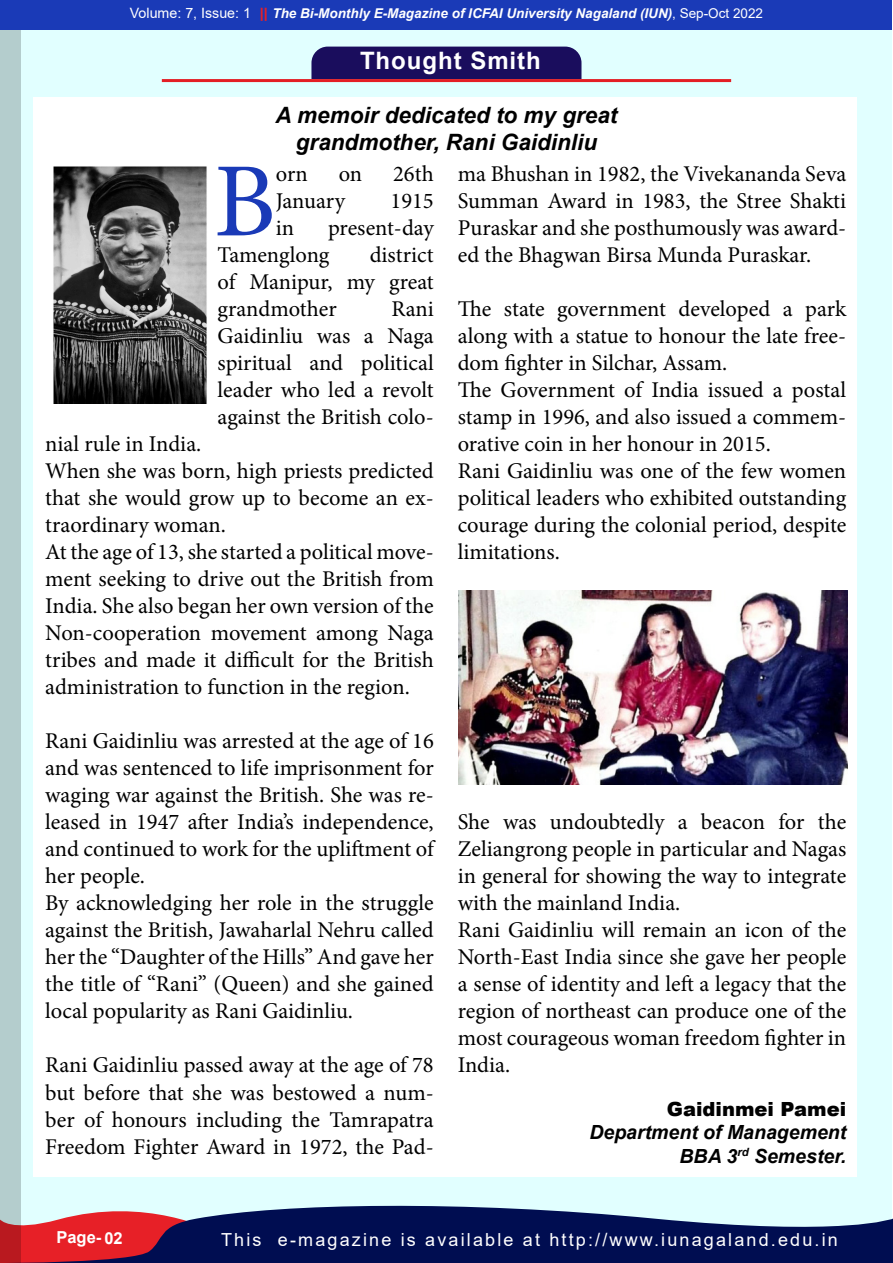
<style>
.page{position:relative;width:893px;height:1263px;background:#fff}
.page>*{position:absolute;margin:0;border:0;box-sizing:border-box;transform-origin:0 0}
.t1{font:105.6px "Minion Pro";color:#1a3ab7}
.t2{font:700 24px "Arial";letter-spacing:.04em;color:#fff}
.t3{font:22.5px/27px "Minion Pro";color:#000;text-align:justify}
.t4{font:italic 700 22.5px/27px "Arial";color:#000;text-align:center}
.t5{font:italic 700 19.5px "Arial";color:#000}
.t6{font:900 19.5px "Arial";color:#000}
.t7{font:18px "Arial";letter-spacing:.12em;color:#fff}
.t8{font:700 16.5px "Arial";color:#fff}
.t9{font:italic 700 13.5px "Arial";color:#fff}
.s1{font-weight:400;font-style:normal;font-size:14.25px}
.s2{font-weight:900;font-style:normal;font-size:14.25px;color:#e72027}
.s3{font-weight:400;font-style:normal}
</style>
<div class="page">
<div style="left:0;top:0;width:891px;height:1263px;background:#e1ffff"></div>
<svg style="left:20px;top:1200px;width:873px;height:63px;fill:#000d51"></svg>
<div style="left:0;top:0;width:20px;height:1263px;background:#b4cdcd"></div>
<div style="left:33px;top:98px;width:824px;height:1079px;background:#fff"></div>
<div style="left:1px;top:0;width:891px;height:29px;background:#1a3ab7"></div>
<div style="left:311px;top:47px;width:270px;height:32px;background:#1a0d5d"></div>
<hr style="left:162px;top:79px;width:569px;height:3px;background:#e31e25">
<img style="left:459px;top:590px;width:388px;height:194px">
<img style="left:53px;top:166px;width:154px;height:237px">
<p class="t9" style="left:130px;top:4px;width:635px"><span class="s1">Volume: 7, Issue: 1</span> <span class="s2">||</span> The Bi-Monthly E-Magazine of ICFAI University Nagaland (IUN)<span class="s3">, Sep-Oct 2022</span></p>
<p class="t2" style="left:360px;top:44px;width:182px">Thought Smith</p>
<p class="t4" style="left:276px;top:102px;width:343px">A memoir dedicated to my great grandmother, Rani Gaidinliu</p>
<p class="t1" style="left:214px;top:131px;width:64px">B</p>
<p class="t3" style="left:276px;top:161px;width:33px">orn</p>
<p class="t3" style="left:339px;top:161px;width:25px">on</p>
<p class="t3" style="left:393px;top:161px;width:42px">26th</p>
<p class="t3" style="left:276px;top:188px;width:71px">January</p>
<p class="t3" style="left:391px;top:188px;width:45px">1915</p>
<p class="t3" style="left:276px;top:215px;width:20px">in</p>
<p class="t3" style="left:218px;top:215px;width:218px;text-indent:110px">present-day<br>Tamenglong</p>
<p class="t3" style="left:218px;top:242px;width:218px;text-indent:152px">district of Manipur, my great grandmother</p>
<p class="t3" style="left:218px;top:296px;width:218px;text-indent:174px">Rani Gaidinliu was a Naga spiritual and political leader who led a revolt against the British colo-</p>
<p class="t3" style="left:45px;top:431px;width:158px">nial rule in India.</p>
<p class="t3" style="left:45px;top:458px;width:390px">When she was born, high priests predicted that she would grow up to become an ex&shy;traordinary woman.</p>
<p class="t3" style="left:45px;top:539px;width:390px">At the age of 13, she started a political move&shy;ment seeking to drive out the British from India. She also began her own version of the Non-cooperation movement among Naga tribes and made it difficult for the British administration to function in the region.</p>
<p class="t3" style="left:45px;top:728px;width:390px">Rani Gaidinliu was arrested at the age of 16 and was sentenced to life imprisonment for waging war against the British. She was re&shy;leased in 1947 after India’s independence, and continued to work for the upliftment of her people.</p>
<p class="t3" style="left:45px;top:890px;width:390px">By acknowledging her role in the struggle against the British, Jawaharlal Nehru called her the “Daughter of the Hills” And gave her the title of “Rani” (Queen) and she gained local popularity as Rani Gaidinliu.</p>
<p class="t3" style="left:45px;top:1052px;width:390px">Rani Gaidinliu passed away at the age of 78 but before that she was bestowed a num&shy;ber of honours including the Tamrapatra Freedom Fighter Award in 1972, the Pad-</p>
<p class="t3" style="left:458px;top:161px;width:390px">ma Bhushan in 1982, the Vivekananda Seva Summan Award in 1983, the Stree Shakti Puraskar and she posthumously was award&shy;ed the Bhagwan Birsa Munda Puraskar.</p>
<p class="t3" style="left:458px;top:296px;width:390px">The state government developed a park along with a statue to honour the late free&shy;dom fighter in Silchar, Assam.</p>
<p class="t3" style="left:458px;top:377px;width:390px">The Government of India issued a postal stamp in 1996, and also issued a commem&shy;orative coin in her honour in 2015.</p>
<p class="t3" style="left:458px;top:458px;width:390px">Rani Gaidinliu was one of the few women political leaders who exhibited outstanding courage during the colonial period, despite limitations.</p>
<p class="t3" style="left:458px;top:809px;width:390px">She was undoubtedly a beacon for the Zeliangrong people in particular and Nagas in general for showing the way to integrate with the mainland India.</p>
<p class="t3" style="left:458px;top:917px;width:390px">Rani Gaidinliu will remain an icon of the North-East India since she gave her people a sense of identity and left a legacy that the region of northeast can produce one of the most courageous woman freedom fighter in India.</p>
<p class="t6" style="left:667px;top:1095px;width:181px">Gaidinmei Pamei</p>
<p class="t5" style="left:589px;top:1119px;width:258px">Department of Management</p>
<p class="t5" style="left:679px;top:1143px;width:168px">BBA 3<sup>rd</sup> Semester.</p>
<p class="t8" style="left:56px;top:1226px;width:68px">Page- 02</p>
<p class="t7" style="left:221px;top:1227px;width:618px">This e-magazine is available at http://www.iunagaland.edu.in</p>
</div>
